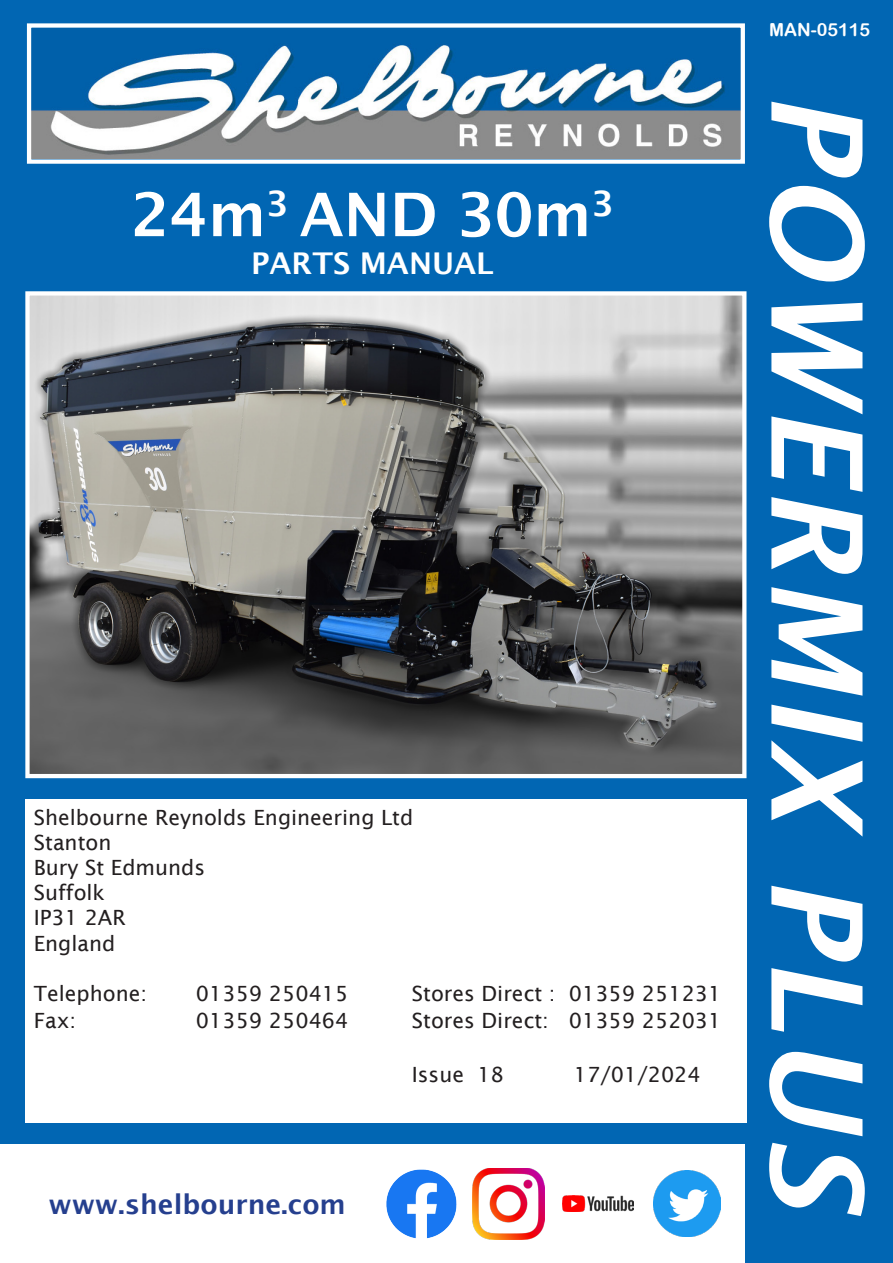
<style>
.page{position:relative;width:893px;height:1263px;background:#0166b3}
.page>*{position:absolute;margin:0;border:0;box-sizing:border-box;transform-origin:0 0}
.t1{font:italic 600 126px "Lucida Sans";color:#fff}
.model_name{font:600 60px "Lucida Sans";color:#fff}
.parts_op_man_text{font:600 30px "Lucida Sans";color:#fff}
.t2{font:600 27px "Lucida Sans";color:#253f8e}
.issue_address{font:21px "Lucida Sans";color:#231f20}
.man_number{font:18px "Arial Rounded MT Bold";color:#fff}
</style>
<div class="page">
<div style="left:0;top:1144px;width:745px;height:119px;background:#fff"></div>
<img style="left:654px;top:1171px;width:66px;height:66px">
<img style="left:562px;top:1196px;width:72px;height:16px">
<img style="left:386px;top:1169px;width:71px;height:70px">
<img style="left:473px;top:1168px;width:71px;height:71px">
<img style="left:32px;top:43px;width:708px;height:116px">
<div style="left:27px;top:23px;width:718px;height:141px;border:4px solid #fff"></div>
<div style="left:25px;top:800px;width:721px;height:323px;background:#fff"></div>
<img style="left:30px;top:296px;width:711px;height:477px">
<div style="left:25px;top:291px;width:721px;height:487px;border:4px solid #fff"></div>
<p class="model_name" style="left:131px;top:180px;width:484px">24m<sup>3</sup> AND 30m<sup>3</sup></p>
<p class="parts_op_man_text" style="left:251px;top:246px;width:244px">PARTS MANUAL</p>
<p class="issue_address" style="left:34px;top:805px;width:381px">Shelbourne Reynolds Engineering Ltd</p>
<p class="issue_address" style="left:34px;top:830px;width:79px">Stanton</p>
<p class="issue_address" style="left:34px;top:855px;width:173px">Bury St Edmunds</p>
<p class="issue_address" style="left:34px;top:881px;width:73px">Suffolk</p>
<p class="issue_address" style="left:34px;top:906px;width:93px">IP31 2AR</p>
<p class="issue_address" style="left:34px;top:931px;width:83px">England</p>
<p class="issue_address" style="left:34px;top:981px;width:115px">Telephone:</p>
<p class="issue_address" style="left:196px;top:981px;width:154px">01359 250415</p>
<p class="issue_address" style="left:412px;top:981px;width:311px">Stores Direct : 01359 251231</p>
<p class="issue_address" style="left:34px;top:1008px;width:44px">Fax:</p>
<p class="issue_address" style="left:196px;top:1008px;width:154px">01359 250464</p>
<p class="issue_address" style="left:412px;top:1008px;width:311px">Stores Direct: 01359 252031</p>
<p class="issue_address" style="left:412px;top:1062px;width:94px">Issue 18</p>
<p class="issue_address" style="left:574px;top:1062px;width:128px">17/01/2024</p>
<p class="t2" style="left:48px;top:1189px;width:299px">www.shelbourne.com</p>
<p class="man_number" style="left:769px;top:19px;width:103px">MAN-05115</p>
<p class="t1" style="left:888px;top:91px;width:1127px;rotate:90deg">POWERMIX PLUS</p>
</div>
